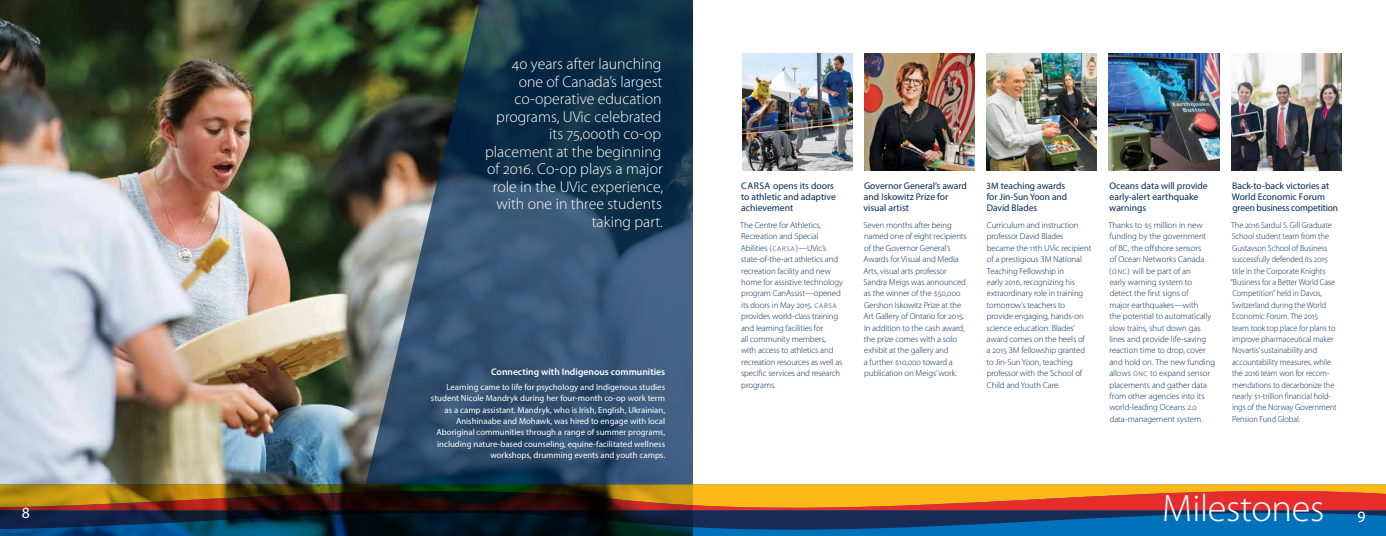
<style>
.page{position:relative;width:1386px;height:536px;background:#fff}
.page>*{position:absolute;margin:0;border:0;box-sizing:border-box;transform-origin:0 0}
.t1{font:300 38.5px "Myriad Pro";letter-spacing:-.01em;color:#fff}
.t2{font:300 15.75px/17.5px "Myriad Pro";color:#fff;text-align:right}
.t3{font:15.75px "Myriad Pro";color:#fff}
.t4{font:9.62px/11.4px "Myriad Pro";color:#002957}
.t5{font:600 9.62px "Myriad Pro";color:#fff}
.t6{font:300 8.75px/11.4px "Myriad Pro";letter-spacing:-.01em;color:#002957}
.t7{font:300 8.75px/11.4px "Myriad Pro";letter-spacing:-.01em;color:#002957;scale:.95 1}
.t8{font:8.75px/11.4px "Myriad Pro";color:#fff;text-align:right}
.s1{font-stretch:semi-condensed;font-size:6.83px}
.s2{font-size:9.28px}
.s3{font-size:8.49px}
</style>
<div class="page">
<img style="left:0;top:0;width:366px;height:484px">
<svg style="left:366px;top:0;width:327px;height:484px;background:#324d61"></svg>
<svg style="left:0;top:528px;width:1386px;height:8px;background:#005183"></svg>
<svg style="left:0;top:484px;width:1386px;height:44px;background:#674c32"></svg>
<img style="left:742px;top:53px;width:110px;height:117px">
<img style="left:864px;top:53px;width:111px;height:117px">
<img style="left:987px;top:53px;width:110px;height:117px">
<img style="left:1109px;top:53px;width:110px;height:117px">
<img style="left:1231px;top:53px;width:110px;height:117px">
<h2 class="t3" style="left:22px;top:503px;width:10px">8</h2>
<p class="t2" style="left:485px;top:55px;width:180px">40 years after launching<br>one of Canada’s largest co-operative education programs, UVic celebrated its 75,000th co-op placement at the beginning of 2016. Co-op plays a major role in the UVic experience, with one in three students taking part.</p>
<p class="t5" style="left:491px;top:365px;width:176px">Connecting with Indigenous communities</p>
<p class="t8" style="left:431px;top:381px;width:236px">Learning came to life for psychology and Indigenous studies student Nicole Mandryk during her four-month co-op work term as a camp assistant. Mandryk, who is Irish, English, Ukrainian, Anishinaabe and Mohawk, was hired to engage with local Aboriginal communities through a range of summer programs, including nature-based counseling, equine-facilitated wellness workshops, drumming events and youth camps.</p>
<p class="t4" style="left:741px;top:179px;width:96px">CARSA opens its doors to athletic and adaptive achievement</p>
<p class="t6" style="left:740px;top:219px;width:104px">The Centre for Athletics,<br>Recreation and Special<br>Abilities (<span class="s1">CARSA</span>)—UVic’s state-of-the-art athletics and recreation facility and new home for assistive technology program CanAssist—opened its doors in May 2015. <span class="s1">CARSA </span>provides world-class training and learning facilities for<br>all community members,<br>with access to athletics and recreation resources as well as specific services and research programs.</p>
<p class="t4" style="left:864px;top:179px;width:105px">Governor General’s award and Iskowitz Prize for visual artist</p>
<p class="t6" style="left:864px;top:219px;width:105px">Seven months after being named one of eight recipients of the Governor General’s<br>Awards for Visual and Media<br>Arts, visual arts professor<br>Sandra Meigs was announced as the winner of the $50,000<br>Gershon Iskowitz Prize at the<br>Art Gallery of Ontario for 2015.<br>In addition to the cash award, the prize comes with a solo exhibit at the gallery and<br>a further $10,000 toward a publication on Meigs’ work.</p>
<p class="t4" style="left:986px;top:179px;width:82px">3<span class="s2">M</span> teaching awards for Jin-Sun Yoon and<br>David Blades</p>
<p class="t6" style="left:987px;top:219px;width:106px">Curriculum and instruction professor David Blades became the 11th UVic recipient of a prestigious 3<span class="s3">M</span> National<br>Teaching Fellowship in<br>early 2016, recognizing his extraordinary role in training tomorrow’s teachers to provide engaging, hands-on science education. Blades’ award comes on the heels of<br>a 2015 3<span class="s3">M</span> fellowship granted to Jin-Sun Yoon, teaching professor with the School of<br>Child and Youth Care.</p>
<p class="t4" style="left:1109px;top:179px;width:100px">Oceans data will provide early-alert earthquake warnings</p>
<p class="t6" style="left:1108px;top:219px;width:108px">Thanks to $5 million in new funding by the government<br>of BC, the offshore sensors<br>of Ocean Networks Canada (<span class="s1">ONC</span>) will be part of an<br>early warning system to detect the first signs of<br>major earthquakes—with<br>the potential to automatically slow trains, shut down gas lines and provide life-saving reaction time to drop, cover and hold on. The new funding allows <span class="s1">ONC</span> to expand sensor placements and gather data from other agencies into its world-leading Oceans 2.0 data-management system.</p>
<p class="t4" style="left:1232px;top:179px;width:108px">Back-to-back victories at<br>World Economic Forum green business competition</p>
<p class="t7" style="left:1231px;top:219px;width:113px">The 2016 Sardul S. Gill Graduate<br>School student team from the<br>Gustavson School of Business successfully defended its 2015 title in the Corporate Knights “Business for a Better World Case<br>Competition” held in Davos,<br>Switzerland during the World<br>Economic Forum. The 2015<br>team took top place for plans to improve pharmaceutical maker<br>Novartis’ sustainability and accountability measures, while the 2016 team won for recom&shy;mendations to decarbonize the nearly $1-trillion financial hold&shy;ings of the Norway Government<br>Pension Fund Global.</p>
<h1 class="t1" style="left:1162px;top:485px;width:164px">Milestones</h1>
<h2 class="t3" style="left:1358px;top:506px;width:10px">9</h2>
</div>
